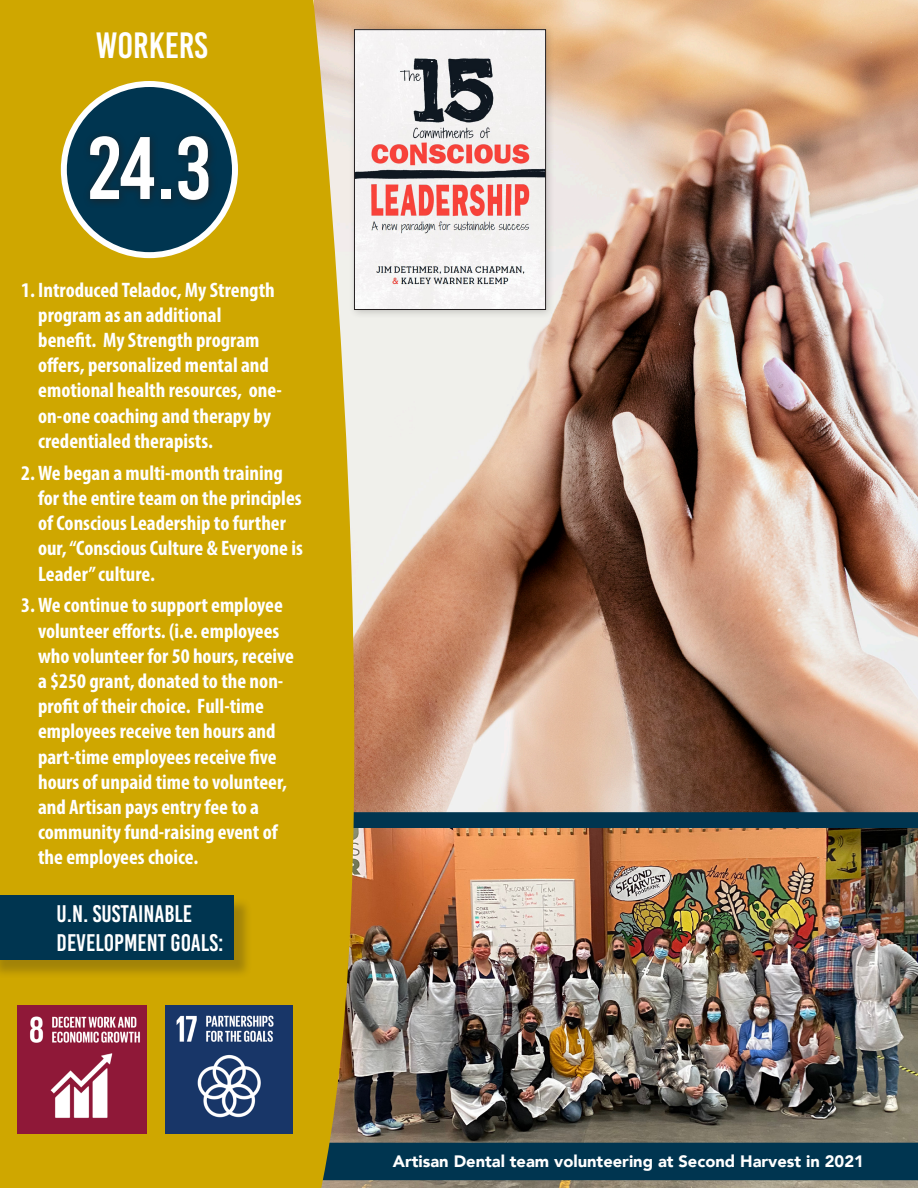
<style>
.page{position:relative;width:918px;height:1188px;background:#fff}
.page>*{position:absolute;margin:0;border:0;box-sizing:border-box;transform-origin:0 0}
.t1{font:88.5px "Bebas Kai";color:#fff}
.t2{font:36.6px "Bebas Kai";color:#fff}
.t3{font:24px "Bebas Kai";color:#fff}
.t4{font:700 condensed 21px/25.2px "Myriad Pro";color:#fff}
.t5{font:900 16.5px "Avenir";color:#fff}
</style>
<div class="page">
<img style="left:411px;top:0;width:507px;height:812px">
<div style="left:324px;top:812px;width:594px;height:20px;background:#003550"></div>
<img style="left:411px;top:828px;width:507px;height:360px">
<div style="left:304px;top:1143px;width:614px;height:37px;background:#003550"></div>
<svg style="left:0;top:0;width:411px;height:1188px;fill:#cfa700"></svg>
<div style="left:64px;top:84px;width:171px;height:171px;background:#003550;border-radius:50%"></div>
<div style="left:61px;top:81px;width:177px;height:177px;border:6px solid #fff;border-radius:50%"></div>
<img style="left:166px;top:1005px;width:127px;height:128px">
<div style="left:0;top:897px;width:252px;height:82px;background:#231f20;opacity:.26"></div>
<div style="left:0;top:895px;width:234px;height:65px;background:#003550"></div>
<img style="left:18px;top:1005px;width:128px;height:129px">
<div style="left:83px;top:129px;width:135px;height:81px;background:#231f20;opacity:.75"></div>
<div style="left:348px;top:23px;width:207px;height:296px;background:#231f20;opacity:.22"></div>
<img style="left:356px;top:31px;width:188px;height:277px">
<div style="left:354px;top:29px;width:192px;height:281px;border:1px solid #231f20"></div>
<p class="t2" style="left:96px;top:25px;width:113px">WORKERS</p>
<p class="t1" style="left:88px;top:121px;width:125px">24.3</p>
<p class="t4" style="left:38px;top:277px;width:245px;text-indent:-17px">1. Introduced Teladoc, My Strength program as an additional benefit. My Strength program offers, personalized mental and emotional health resources, one&shy;on-one coaching and therapy by credentialed therapists.</p>
<p class="t4" style="left:38px;top:460px;width:266px;text-indent:-17px">2. We began a multi-month training for the entire team on the principles of Conscious Leadership to further our, “Conscious Culture &amp; Everyone is<br>Leader” culture.</p>
<p class="t4" style="left:38px;top:592px;width:258px;text-indent:-17px">3. We continue to support employee volunteer efforts. (i.e. employees who volunteer for 50 hours, receive a $250 grant, donated to the non&shy;profit of their choice. Full-time employees receive ten hours and part-time employees receive five hours of unpaid time to volunteer, and Artisan pays entry fee to a community fund-raising event of the employees choice.</p>
<p class="t3" style="left:57px;top:901px;width:137px">U.N. SUSTAINABLE</p>
<p class="t3" style="left:57px;top:930px;width:168px">DEVELOPMENT GOALS:</p>
<p class="t5" style="left:393px;top:1147px;width:473px">Artisan Dental team volunteering at Second Harvest in 2021</p>
</div>
